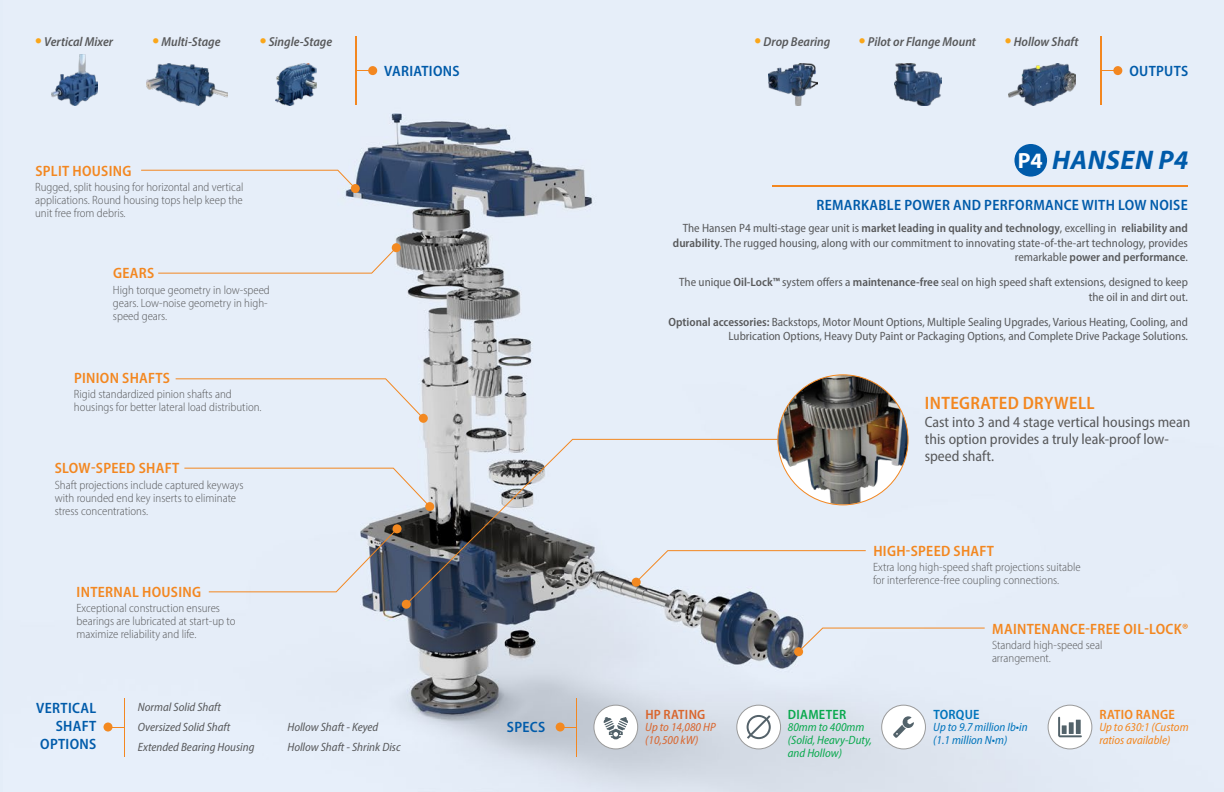
<style>
.page{position:relative;width:1224px;height:792px;background:#fff}
.page>*{position:absolute;margin:0;border:0;box-sizing:border-box;transform-origin:0 0}
.t1{font:italic 700 27px "Myriad Pro";letter-spacing:.02em;color:#005baa}
.t2{font:600 semi-condensed 18px "Myriad Pro";letter-spacing:.02em;color:#f38720}
.t3{font:600 semi-condensed 15px "Myriad Pro";letter-spacing:.02em;color:#f38720}
.t4{font:semi-condensed 15px/17px "Myriad Pro";color:#58595b}
.t5{font:600 semi-condensed 15px/18px "Myriad Pro";letter-spacing:.02em;color:#005baa;text-align:right}
.t6{font:600 semi-condensed 13.5px "Myriad Pro";letter-spacing:.02em;color:#f38720}
.t7{font:600 semi-condensed 13.5px "Myriad Pro";letter-spacing:.02em;color:#d9652d}
.t8{font:600 semi-condensed 13.5px "Myriad Pro";letter-spacing:.02em;color:#09a94e}
.t9{font:600 semi-condensed 13.5px "Myriad Pro";letter-spacing:.02em;color:#0074bc}
.t10{font:italic 600 semi-condensed 13px "Myriad Pro";color:#58595b}
.t11{font:300 semi-condensed 12px/13px "Myriad Pro";color:#58595b}
.t12{font:semi-condensed 12px/14.4px "Myriad Pro";color:#58595b;text-align:right}
.t13{font:italic semi-condensed 12px/19.8px "Myriad Pro";color:#58595b}
.t14{font:italic semi-condensed 12px/13px "Myriad Pro";color:#09a94e}
.t15{font:italic semi-condensed 12px/13px "Myriad Pro";color:#0074bc}
.t16{font:italic semi-condensed 12px/13px "Myriad Pro";color:#f38720}
.t17{font:italic semi-condensed 12px/13px "Myriad Pro";color:#d9652d}
.s1{font-weight:700;font-style:normal;font-stretch:normal;font-size:20px;color:#faa61a}
.s2{font-style:normal;font-size:22px;color:#fff}
.s3{font-weight:600}
</style>
<div class="page">
<img style="left:3px;top:0;width:1221px;height:792px">
<hr style="left:773px;top:185px;width:415px;height:1px;background:#f38720">
<div style="left:1014px;top:144px;width:33px;height:33px;background:#005baa;border-radius:50%"></div>
<hr style="left:576px;top:698px;width:1px;height:58px;background:#f38720">
<div style="left:556px;top:723px;width:9px;height:9px;background:#f38920;border-radius:50%"></div>
<svg style="left:593px;top:705px;width:45px;height:44px"></svg>
<svg style="left:736px;top:705px;width:45px;height:44px"></svg>
<svg style="left:881px;top:705px;width:45px;height:44px"></svg>
<svg style="left:1048px;top:705px;width:44px;height:44px"></svg>
<hr style="left:356px;top:36px;width:1px;height:69px;background:#f38720">
<div style="left:368px;top:66px;width:9px;height:9px;background:#f38720;border-radius:50%"></div>
<img style="left:147px;top:63px;width:80px;height:42px">
<img style="left:276px;top:63px;width:41px;height:42px">
<img style="left:51px;top:55px;width:47px;height:50px">
<hr style="left:1101px;top:36px;width:1px;height:69px;background:#f38720">
<div style="left:1113px;top:66px;width:9px;height:9px;background:#f38720;border-radius:50%"></div>
<svg style="left:112px;top:727px;width:12px;height:1px"></svg>
<hr style="left:124px;top:698px;width:1px;height:58px;background:#f38720">
<div style="left:103px;top:723px;width:9px;height:9px;background:#f38920;border-radius:50%"></div>
<div style="left:402px;top:600px;width:9px;height:9px;background:#f38920;border-radius:50%"></div>
<svg style="left:406px;top:439px;width:374px;height:165px;background:#b2b7bf"></svg>
<img style="left:777px;top:374px;width:131px;height:131px">
<div style="left:794px;top:647px;width:9px;height:9px;background:#f38920;border-radius:50%"></div>
<svg style="left:798px;top:627px;width:188px;height:26px;background:#e2e5eb"></svg>
<div style="left:632px;top:578px;width:9px;height:9px;background:#f38920;border-radius:50%"></div>
<div style="left:635px;top:550px;width:232px;height:33px;background:#e6eef9"></div>
<div style="left:351px;top:184px;width:9px;height:9px;background:#f38920;border-radius:50%"></div>
<svg style="left:140px;top:169px;width:216px;height:20px;background:#e6e8ec"></svg>
<div style="left:425px;top:502px;width:9px;height:9px;background:#f38920;border-radius:50%"></div>
<div style="left:183px;top:467px;width:248px;height:41px;background:#e6eef9"></div>
<img style="left:768px;top:63px;width:49px;height:42px">
<img style="left:1009px;top:63px;width:67px;height:42px">
<img style="left:894px;top:63px;width:47px;height:42px">
<div style="left:419px;top:414px;width:9px;height:9px;background:#f38920;border-radius:50%"></div>
<div style="left:175px;top:378px;width:249px;height:41px;background:#e6eef9"></div>
<div style="left:392px;top:243px;width:9px;height:9px;background:#f38920;border-radius:50%"></div>
<svg style="left:157px;top:247px;width:240px;height:27px;background:#e6e9ef"></svg>
<svg style="left:393px;top:524px;width:9px;height:9px"></svg>
<svg style="left:208px;top:528px;width:190px;height:65px;background:#d0d6e0"></svg>
<p class="t10" style="left:35px;top:33px;width:79px"><span class="s1">•</span> Vertical Mixer</p>
<p class="t10" style="left:153px;top:33px;width:69px"><span class="s1">•</span> Multi-Stage</p>
<p class="t10" style="left:260px;top:33px;width:74px"><span class="s1">•</span> Single-Stage</p>
<p class="t3" style="left:35px;top:161px;width:98px">SPLIT HOUSING</p>
<p class="t11" style="left:35px;top:181px;width:210px;text-align:justify">Rugged, split housing for horizontal and vertical applications. Round housing tops help keep the unit free from debris.</p>
<p class="t3" style="left:113px;top:264px;width:43px">GEARS</p>
<p class="t11" style="left:113px;top:283px;width:158px">High torque geometry in low-speed gears. Low-noise geometry in high&shy;speed gears.</p>
<p class="t3" style="left:74px;top:369px;width:98px">PINION SHAFTS</p>
<p class="t11" style="left:74px;top:388px;width:189px">Rigid standardized pinion shafts and housings for better lateral load distribution.</p>
<p class="t3" style="left:55px;top:459px;width:126px">SLOW-SPEED SHAFT</p>
<p class="t11" style="left:55px;top:479px;width:190px">Shaft projections include captured keyways with rounded end key inserts to eliminate stress concentrations.</p>
<p class="t3" style="left:77px;top:583px;width:126px">INTERNAL HOUSING</p>
<p class="t11" style="left:76px;top:602px;width:161px">Exceptional construction ensures bearings are lubricated at start-up to maximize reliability and life.</p>
<p class="t5" style="left:384px;top:62px;width:77px">VARIATIONS</p>
<p class="t5" style="left:36px;top:699px;width:61px">VERTICAL<br>SHAFT<br>OPTIONS</p>
<p class="t13" style="left:138px;top:697px;width:94px">Normal Solid Shaft<br>Oversized Solid Shaft</p>
<p class="t13" style="left:287px;top:717px;width:92px">Hollow Shaft - Keyed</p>
<p class="t13" style="left:138px;top:736px;width:118px">Extended Bearing Housing</p>
<p class="t13" style="left:287px;top:736px;width:115px">Hollow Shaft - Shrink Disc</p>
<p class="t5" style="left:507px;top:718px;width:40px">SPECS</p>
<p class="t10" style="left:755px;top:33px;width:77px"><span class="s1">•</span> Drop Bearing</p>
<p class="t10" style="left:859px;top:33px;width:119px"><span class="s1">•</span> Pilot or Flange Mount</p>
<p class="t10" style="left:1005px;top:33px;width:75px"><span class="s1">•</span> Hollow Shaft</p>
<p class="t5" style="left:1129px;top:62px;width:60px">OUTPUTS</p>
<h1 class="t1" style="left:1018px;top:142px;width:172px"><span class="s2">P4</span> HANSEN P4</h1>
<p class="t5" style="left:816px;top:195px;width:373px">REMARKABLE POWER AND PERFORMANCE WITH LOW NOISE</p>
<p class="t12" style="left:673px;top:221px;width:517px">The Hansen P4 multi-stage gear unit is <span class="s3">market leading in quality and technology</span>, excelling in <span class="s3">reliability and durability</span>. The rugged housing, along with our commitment to innovating state-of-the-art technology, provides remarkable <span class="s3">power and performance</span>.</p>
<p class="t12" style="left:679px;top:275px;width:510px">The unique <span class="s3">Oil-Lock™</span> system offers a <span class="s3">maintenance-free</span> seal on high speed shaft extensions, designed to keep the oil in and dirt out.</p>
<p class="t12" style="left:669px;top:314px;width:521px"><span class="s3">Optional accessories:</span> Backstops, Motor Mount Options, Multiple Sealing Upgrades, Various Heating, Cooling, and<br>Lubrication Options, Heavy Duty Paint or Packaging Options, and Complete Drive Package Solutions.</p>
<h2 class="t2" style="left:925px;top:392px;width:171px">INTEGRATED DRYWELL</h2>
<p class="t4" style="left:925px;top:413px;width:267px">Cast into 3 and 4 stage vertical housings mean this option provides a truly leak-proof low&shy;speed shaft.</p>
<p class="t3" style="left:873px;top:542px;width:122px">HIGH-SPEED SHAFT</p>
<p class="t11" style="left:873px;top:561px;width:209px">Extra long high-speed shaft projections suitable for interference-free coupling connections.</p>
<p class="t7" style="left:645px;top:706px;width:62px">HP RATING</p>
<p class="t17" style="left:645px;top:721px;width:72px">Up to 14,080 HP (10,500 kW)</p>
<p class="t8" style="left:788px;top:706px;width:60px">DIAMETER</p>
<p class="t14" style="left:788px;top:721px;width:86px">80mm to 400mm (Solid, Heavy-Duty, and Hollow)</p>
<p class="t3" style="left:992px;top:619px;width:198px">MAINTENANCE-FREE OIL-LOCK®</p>
<p class="t11" style="left:992px;top:638px;width:112px">Standard high-speed seal arrangement.</p>
<p class="t9" style="left:933px;top:706px;width:48px">TORQUE</p>
<p class="t15" style="left:933px;top:721px;width:96px">Up to 9.7 million Ib•in (1.1 million N•m)</p>
<p class="t6" style="left:1100px;top:706px;width:77px">RATIO RANGE</p>
<p class="t16" style="left:1099px;top:721px;width:91px">Up to 630:1 (Custom ratios available)</p>
</div>
